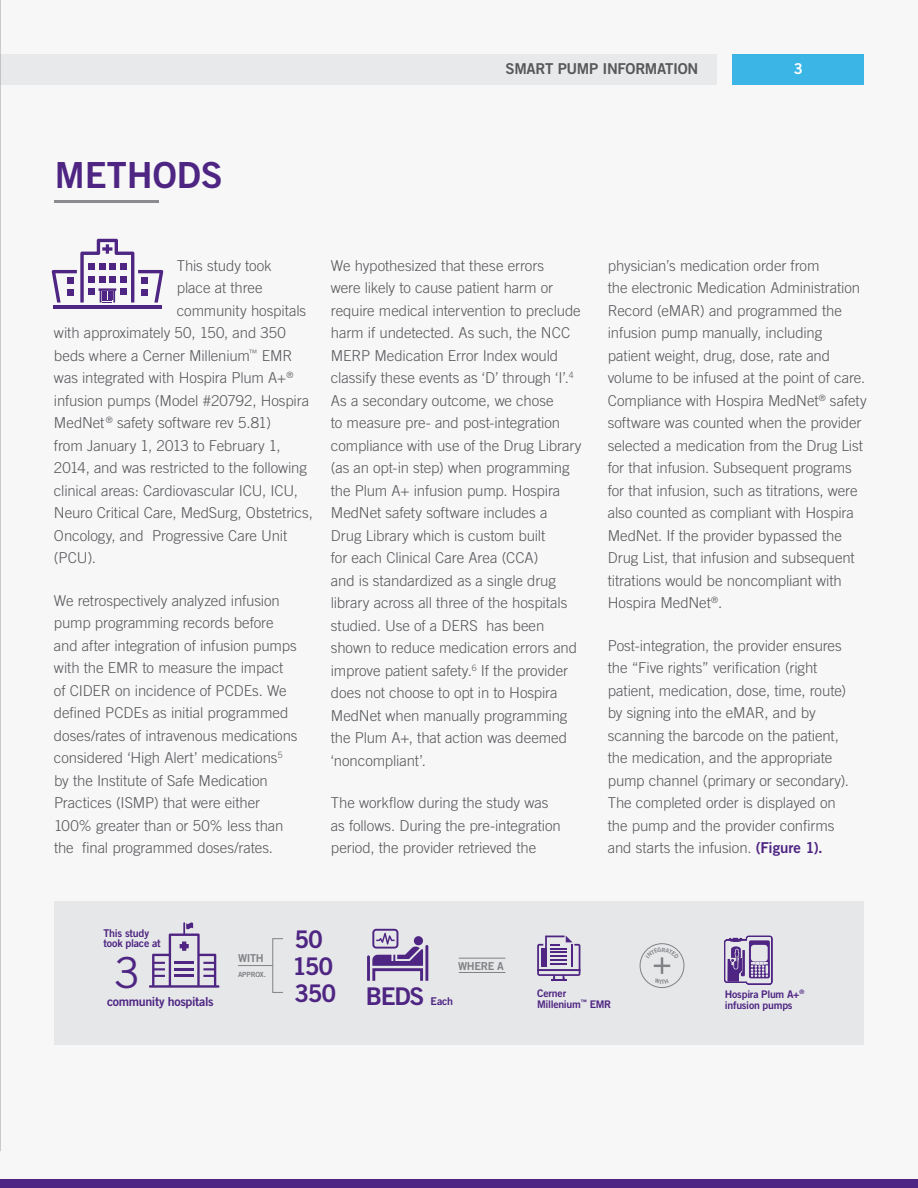
<style>
.page{position:relative;width:918px;height:1188px;background:#fff}
.page>*{position:absolute;margin:0;border:0;box-sizing:border-box;transform-origin:0 0}
.t1{font:42.75px "Trade Gothic LT Std";color:#4e2582}
.t2{font:36px "Trade Gothic LT Std Bd 2";color:#4e2582}
.t3{font:24.45px "Trade Gothic LT Std Bd 2";color:#4e2582}
.t4{font:24.3px/27px "Trade Gothic LT Std Bd 2";color:#4e2582}
.t5{font:300 15px/22.5px "Trade Gothic LT Std";letter-spacing:-.005em;color:#57585a}
.t6{font:15px "Trade Gothic LT Std Bd 2";letter-spacing:-.025em;color:#57585a}
.t7{font:15px "Trade Gothic LT Std Bd 2";color:#fff}
.t8{font:12.45px "Trade Gothic LT Std Bd 2";letter-spacing:-.03em;color:#4e2582}
.t9{font:10.95px "Trade Gothic LT Std Bd 2";letter-spacing:-.03em;color:#808285}
.t10{font:10.65px/10.2px "Trade Gothic LT Std Bd 2";letter-spacing:-.02em;color:#4e2582}
.t11{font:10.5px/10.8px "Trade Gothic LT Std Bd 2";letter-spacing:-.02em;color:#4e2582}
.t12{font:7.05px "Trade Gothic LT Std Bd 2";letter-spacing:-.02em;color:#808285}
.s1{font-family:"Trade Gothic LT Std Bd 2";font-weight:400;color:#4e2582}
.s2{font-size:24.3px}
</style>
<div class="page">
<div style="left:0;top:0;width:918px;height:1179px;background:#f7f7f8"></div>
<div style="left:733px;top:54px;width:131px;height:31px;background:#3bb5e6"></div>
<div style="left:0;top:54px;width:716px;height:31px;background:#e8e9ea"></div>
<div style="left:0;top:1179px;width:918px;height:9px;background:#4e2582"></div>
<hr style="left:54px;top:201px;width:104px;height:2px;background:#8a8c8f">
<hr style="left:53px;top:305px;width:109px;height:4px;background:#4e2582">
<svg style="left:52px;top:239px;width:111px;height:64px"></svg>
<div style="left:67px;top:289px;width:7px;height:7px;background:#4e2582"></div>
<div style="left:67px;top:277px;width:7px;height:7px;background:#4e2582"></div>
<hr style="left:0;top:0;width:1px;height:1151px;background:#9d9fa2">
<div style="left:54px;top:902px;width:810px;height:143px;background:#e6e7e9"></div>
<svg style="left:149px;top:922px;width:71px;height:66px"></svg>
<hr style="left:174px;top:962px;width:20px;height:2px;background:#4e2582">
<hr style="left:174px;top:968px;width:20px;height:2px;background:#4e2582">
<hr style="left:174px;top:975px;width:20px;height:2px;background:#4e2582">
<svg style="left:537px;top:936px;width:43px;height:45px"></svg>
<svg style="left:367px;top:929px;width:61px;height:52px"></svg>
<div style="left:272px;top:938px;width:11px;height:55px;border:1px solid #808285"></div>
<hr style="left:238px;top:965px;width:35px;height:1px;background:#808285">
<hr style="left:459px;top:958px;width:46px;height:1px;background:#808285">
<hr style="left:459px;top:972px;width:46px;height:1px;background:#808285">
<div style="left:640px;top:943px;width:44px;height:45px;border:1px solid #808285;border-radius:50%"></div>
<svg style="left:724px;top:935px;width:49px;height:50px"></svg>
<svg style="left:646px;top:948px;width:33px;height:36px"></svg>
<p class="t6" style="left:506px;top:60px;width:194px">SMART PUMP INFORMATION</p>
<p class="t7" style="left:794px;top:60px;width:11px">3</p>
<h2 class="t2" style="left:55px;top:153px;width:170px">METHODS</h2>
<p class="t5" style="left:177px;top:254px;width:97px">This study took</p>
<p class="t5" style="left:177px;top:276px;width:87px">place at three</p>
<p class="t5" style="left:177px;top:299px;width:131px">community hospitals</p>
<p class="t5" style="left:54px;top:321px;width:233px">with approximately 50, 150, and 350</p>
<p class="t5" style="left:54px;top:344px;width:240px">beds where a Cerner Millenium<sup>™</sup> EMR</p>
<p class="t5" style="left:54px;top:366px;width:241px">was integrated with Hospira Plum A+<sup>®</sup></p>
<p class="t5" style="left:54px;top:389px;width:257px">infusion pumps (Model #20792, Hospira</p>
<p class="t5" style="left:54px;top:411px;width:219px">MedNet <sup>®</sup> safety software rev 5.81)</p>
<p class="t5" style="left:54px;top:434px;width:228px">from January 1, 2013 to February 1,</p>
<p class="t5" style="left:54px;top:456px;width:255px">2014, and was restricted to the following</p>
<p class="t5" style="left:54px;top:479px;width:246px">clinical areas: Cardiovascular ICU, ICU,</p>
<p class="t5" style="left:54px;top:501px;width:260px">Neuro Critical Care, MedSurg, Obstetrics,</p>
<p class="t5" style="left:54px;top:524px;width:235px">Oncology, and Progressive Care Unit</p>
<p class="t5" style="left:54px;top:546px;width:43px">(PCU).</p>
<p class="t5" style="left:54px;top:589px;width:245px">We retrospectively analyzed infusion pump programming records before and after integration of infusion pumps with the EMR to measure the impact of CIDER on incidence of PCDEs. We defined PCDEs as initial programmed doses/rates of intravenous medications considered ‘High Alert’ medications<sup>5 </sup>by the Institute of Safe Medication Practices (ISMP) that were either 100% greater than or 50% less than the final programmed doses/rates.</p>
<p class="t5" style="left:331px;top:254px;width:252px">We hypothesized that these errors<br>were likely to cause patient harm or require medical intervention to preclude harm if undetected. As such, the NCC MERP Medication Error Index would classify these events as ‘D’ through ‘I’.<sup>4<br></sup>As a secondary outcome, we chose<br>to measure pre- and post-integration compliance with use of the Drug Library (as an opt-in step) when programming the Plum A+ infusion pump. Hospira MedNet safety software includes a Drug Library which is custom built<br>for each Clinical Care Area (CCA)<br>and is standardized as a single drug library across all three of the hospitals studied. Use of a DERS has been shown to reduce medication errors and improve patient safety.<sup>6</sup> If the provider does not choose to opt in to Hospira MedNet when manually programming the Plum A+, that action was deemed ‘noncompliant’.</p>
<p class="t5" style="left:331px;top:792px;width:231px">The workflow during the study was as follows. During the pre-integration period, the provider retrieved the</p>
<p class="t5" style="left:608px;top:254px;width:260px">physician’s medication order from<br>the electronic Medication Administration Record (eMAR) and programmed the infusion pump manually, including patient weight, drug, dose, rate and volume to be infused at the point of care.<br>Compliance with Hospira MedNet<sup>®</sup> safety software was counted when the provider selected a medication from the Drug List for that infusion. Subsequent programs for that infusion, such as titrations, were also counted as compliant with Hospira MedNet. If the provider bypassed the Drug List, that infusion and subsequent titrations would be noncompliant with Hospira MedNet<sup>®</sup>.</p>
<p class="t5" style="left:608px;top:634px;width:243px">Post-integration, the provider ensures the “Five rights” verification (right patient, medication, dose, time, route) by signing into the eMAR, and by scanning the barcode on the patient, the medication, and the appropriate pump channel (primary or secondary).<br>The completed order is displayed on the pump and the provider confirms and starts the infusion. <span class="s1">(Figure 1).</span></p>
<p class="t10" style="left:104px;top:928px;width:59px">This study took place at</p>
<h3 class="t4" style="left:292px;top:926px;width:43px">50<br>150</h3>
<h3 class="t3" style="left:295px;top:981px;width:131px"><span class="s2">350</span> BEDS</h3>
<p class="t9" style="left:238px;top:951px;width:27px">WITH</p>
<p class="t12" style="left:238px;top:970px;width:29px">APPROX.</p>
<h1 class="t1" style="left:114px;top:947px;width:28px">3</h1>
<p class="t9" style="left:458px;top:959px;width:47px">WHERE A</p>
<p class="t8" style="left:107px;top:994px;width:108px">community hospitals</p>
<p class="t10" style="left:431px;top:996px;width:24px">Each</p>
<p class="t11" style="left:537px;top:988px;width:76px">Cerner<br>Millenium<sup>™</sup> EMR</p>
<p class="t11" style="left:725px;top:989px;width:81px">Hospira Plum A+<sup>® </sup>infusion pumps</p>
</div>
